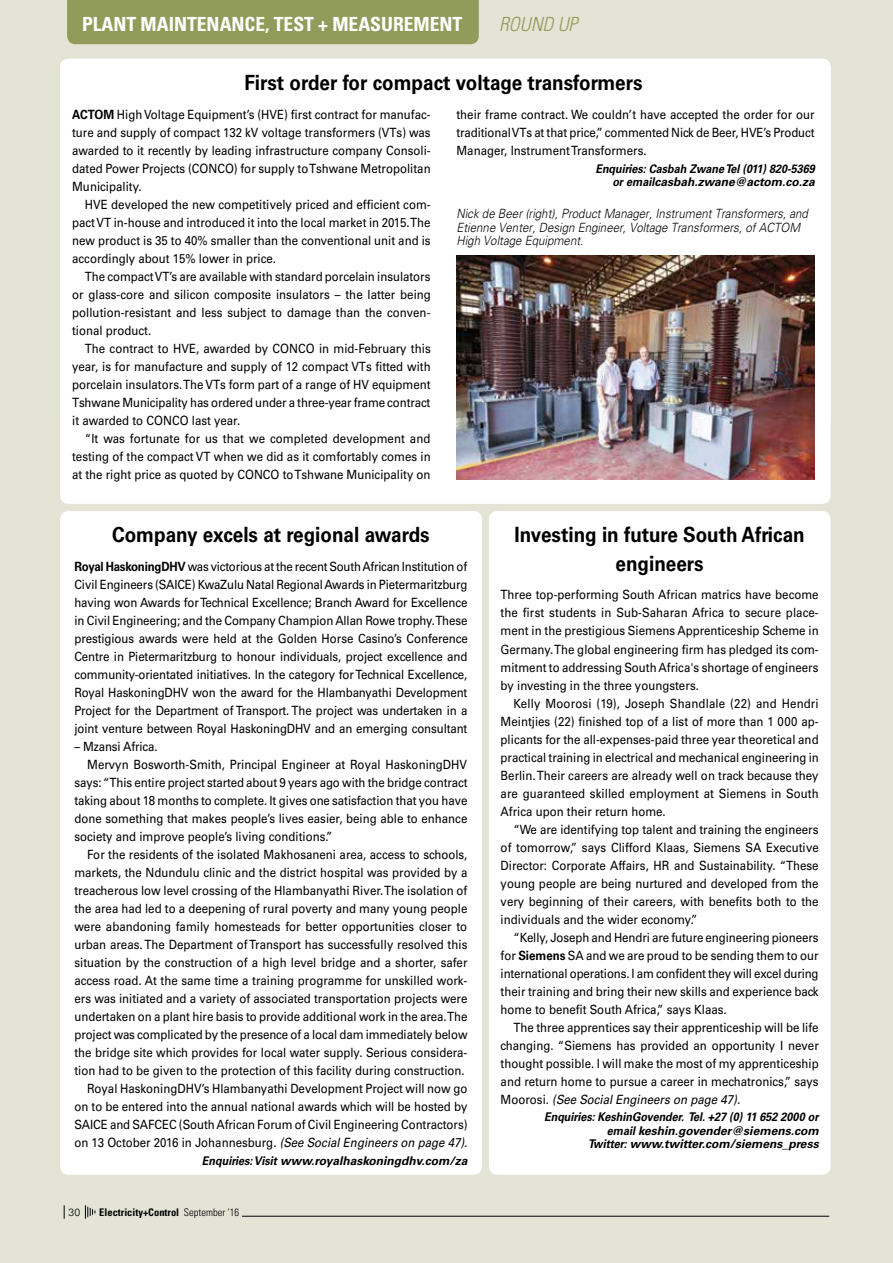
<style>
.page{position:relative;width:893px;height:1263px;background:#e3e4d5}
.page>*{position:absolute;margin:0;border:0;box-sizing:border-box;transform-origin:0 0}
.t1{font:700 21px/28.5px "Univers";color:#000;text-align:center;scale:.9 1}
.t2{font:700 condensed 19.5px "Univers";color:#fff}
.t3{font:italic 300 condensed 19.5px "Univers";color:#919c5a}
.t4{font:12.75px/18px "Univers";color:#000;text-align:justify;scale:.9 1}
.t5{font:italic 300 12.75px/13.5px "Univers";color:#000;scale:.9 1}
.t6{font:italic 700 12px/13.5px "Univers";color:#000;text-align:right;scale:.9 1}
.t7{font:700 condensed 10.5px "Univers";color:#000}
.t8{font:300 10.5px "Univers";color:#000}
.s1{font-weight:700}
.s2{font-style:italic}
.s3{font-weight:300}
</style>
<div class="page">
<div style="left:60px;top:59px;width:771px;height:445px;background:#fff;border-radius:9px"></div>
<div style="left:489px;top:511px;width:342px;height:664px;background:#fff;border-radius:9px"></div>
<div style="left:60px;top:511px;width:422px;height:664px;background:#fff;border-radius:9px"></div>
<div style="left:67px;top:0;width:412px;height:44px;background:#919c5a"></div>
<img style="left:456px;top:255px;width:359px;height:224px">
<hr style="left:242px;top:1216px;width:587px;height:1px;background:#000">
<svg style="left:64px;top:1205px;width:1px;height:13px"></svg>
<svg style="left:85px;top:1205px;width:11px;height:13px"></svg>
<h2 class="t2" style="left:82px;top:12px;width:382px">PLANT MAINTENANCE, TEST + MEASUREMENT</h2>
<h2 class="t3" style="left:499px;top:13px;width:80px">ROUND UP</h2>
<h1 class="t1" style="left:244px;top:69px;width:444px">First order for compact voltage transformers</h1>
<p class="t4" style="left:72px;top:105px;width:400px"><span class="s1">ACTOM</span> High Voltage Equipment’s (HVE) first contract for manufac&shy;ture and supply of compact 132 kV voltage transformers (VTs) was awarded to it recently by leading infrastructure company Consoli&shy;dated Power Projects (CONCO) for supply to Tshwane Metropolitan Municipality.</p>
<p class="t4" style="left:72px;top:195px;width:400px;text-indent:13px">HVE developed the new competitively priced and efficient com&shy;pact VT in-house and introduced it into the local market in 2015. The new product is 35 to 40% smaller than the conventional unit and is accordingly about 15% lower in price.</p>
<p class="t4" style="left:72px;top:267px;width:400px;text-indent:13px">The compact VT’s are available with standard porcelain insulators or glass-core and silicon composite insulators – the latter being pollution-resistant and less subject to damage than the conven&shy;tional product.</p>
<p class="t4" style="left:72px;top:339px;width:400px;text-indent:13px">The contract to HVE, awarded by CONCO in mid-February this year, is for manufacture and supply of 12 compact VTs fitted with porcelain insulators. The VTs form part of a range of HV equipment Tshwane Municipality has ordered under a three-year frame contract it awarded to CONCO last year.</p>
<p class="t4" style="left:72px;top:429px;width:400px;text-indent:13px">“It was fortunate for us that we completed development and testing of the compact VT when we did as it comfortably comes in at the right price as quoted by CONCO to Tshwane Municipality on</p>
<p class="t4" style="left:456px;top:105px;width:399px">their frame contract. We couldn’t have accepted the order for our traditional VTs at that price,” commented Nick de Beer, HVE’s Product Manager, Instrument Transformers.</p>
<p class="t6" style="left:595px;top:162px;width:245px">Enquiries: Casbah Zwane Tel (011) 820-5369 or emailcasbah.zwane@actom.co.za</p>
<p class="t5" style="left:456px;top:207px;width:392px">Nick de Beer (right), Product Manager, Instrument Transformers, and<br>Etienne Venter, Design Engineer, Voltage Transformers, of ACTOM<br>High Voltage Equipment.</p>
<h1 class="t1" style="left:112px;top:521px;width:354px">Company excels at regional awards</h1>
<p class="t4" style="left:74px;top:557px;width:438px"><span class="s1">Royal HaskoningDHV</span> was victorious at the recent South African Institution of Civil Engineers (SAICE) KwaZulu Natal Regional Awards in Pietermaritzburg having won Awards for Technical Excellence; Branch Award for Excellence in Civil Engineering; and the Company Champion Allan Rowe trophy. These prestigious awards were held at the Golden Horse Casino’s Conference Centre in Pietermaritzburg to honour individuals, project excellence and community-orientated initiatives. In the category for Technical Excellence, Royal HaskoningDHV won the award for the Hlambanyathi Development Project for the Department of Transport. The project was undertaken in a joint venture between Royal HaskoningDHV and an emerging consultant</p>
<p class="t4" style="left:74px;top:738px;width:94px">– Mzansi Africa.</p>
<p class="t4" style="left:87px;top:756px;width:424px">Mervyn Bosworth-Smith, Principal Engineer at Royal HaskoningDHV</p>
<p class="t4" style="left:74px;top:774px;width:438px">says: “This entire project started about 9 years ago with the bridge contract</p>
<p class="t4" style="left:74px;top:792px;width:438px">taking about 18 months to complete. It gives one satisfaction that you have</p>
<p class="t4" style="left:74px;top:810px;width:438px">done something that makes people’s lives easier, being able to enhance</p>
<p class="t4" style="left:74px;top:828px;width:288px">society and improve people’s living conditions.”</p>
<p class="t4" style="left:87px;top:846px;width:424px">For the residents of the isolated Makhosaneni area, access to schools,</p>
<p class="t4" style="left:74px;top:864px;width:438px">markets, the Ndundulu clinic and the district hospital was provided by a</p>
<p class="t4" style="left:74px;top:882px;width:438px">treacherous low level crossing of the Hlambanyathi River. The isolation of</p>
<p class="t4" style="left:74px;top:900px;width:438px">the area had led to a deepening of rural poverty and many young people</p>
<p class="t4" style="left:74px;top:918px;width:438px">were abandoning family homesteads for better opportunities closer to</p>
<p class="t4" style="left:74px;top:936px;width:438px">urban areas. The Department of Transport has successfully resolved this</p>
<p class="t4" style="left:74px;top:954px;width:438px">situation by the construction of a high level bridge and a shorter, safer</p>
<p class="t4" style="left:74px;top:972px;width:438px">access road. At the same time a training programme for unskilled work-</p>
<p class="t4" style="left:74px;top:989px;width:438px">ers was initiated and a variety of associated transportation projects were</p>
<p class="t4" style="left:74px;top:1007px;width:438px">undertaken on a plant hire basis to provide additional work in the area. The</p>
<p class="t4" style="left:74px;top:1025px;width:438px">project was complicated by the presence of a local dam immediately below</p>
<p class="t4" style="left:74px;top:1043px;width:438px">the bridge site which provides for local water supply. Serious considera-</p>
<p class="t4" style="left:74px;top:1061px;width:435px">tion had to be given to the protection of this facility during construction.</p>
<p class="t4" style="left:87px;top:1079px;width:424px">Royal HaskoningDHV’s Hlambanyathi Development Project will now go</p>
<p class="t4" style="left:74px;top:1097px;width:438px">on to be entered into the annual national awards which will be hosted by</p>
<p class="t4" style="left:74px;top:1115px;width:438px">SAICE and SAFCEC (South African Forum of Civil Engineering Contractors)</p>
<p class="t4" style="left:74px;top:1133px;width:438px">on 13 October 2016 in Johannesburg. <span class="s2">(See Social Engineers on page 47).</span></p>
<p class="t6" style="left:202px;top:1154px;width:296px">Enquiries: Visit www.royalhaskoningdhv.com/za</p>
<p class="t8" style="left:69px;top:1206px;width:13px">30</p>
<p class="t7" style="left:99px;top:1206px;width:141px">Electricity+Control <span class="s3">September ‘16</span></p>
<h1 class="t1" style="left:515px;top:521px;width:324px">Investing in future South African engineers</h1>
<p class="t4" style="left:501px;top:586px;width:355px">Three top-performing South African matrics have become the first students in Sub-Saharan Africa to secure place&shy;ment in the prestigious Siemens Apprenticeship Scheme in Germany. The global engineering firm has pledged its com&shy;mitment to addressing South Africa's shortage of engineers by investing in the three youngsters.</p>
<p class="t4" style="left:501px;top:694px;width:355px;text-indent:13px">Kelly Moorosi (19), Joseph Shandlale (22) and Hendri Meintjies (22) finished top of a list of more than 1 000 ap&shy;plicants for the all-expenses-paid three year theoretical and practical training in electrical and mechanical engineering in Berlin. Their careers are already well on track because they are guaranteed skilled employment at Siemens in South Africa upon their return home.</p>
<p class="t4" style="left:501px;top:820px;width:355px;text-indent:13px">“We are identifying top talent and training the engineers of tomorrow,” says Clifford Klaas, Siemens SA Executive Director: Corporate Affairs, HR and Sustainability. “These young people are being nurtured and developed from the very beginning of their careers, with benefits both to the individuals and the wider economy.”</p>
<p class="t4" style="left:501px;top:928px;width:355px;text-indent:13px">“Kelly, Joseph and Hendri are future engineering pioneers for <span class="s1">Siemens</span> SA and we are proud to be sending them to our international operations. I am confident they will excel during their training and bring their new skills and experience back home to benefit South Africa,” says Klaas.</p>
<p class="t4" style="left:501px;top:1018px;width:355px;text-indent:13px">The three apprentices say their apprenticeship will be life changing. “Siemens has provided an opportunity I never thought possible. I will make the most of my apprenticeship and return home to pursue a career in mechatronics,” says Moorosi. <span class="s2">(See Social Engineers on page 47).</span></p>
<p class="t6" style="left:544px;top:1110px;width:306px">Enquiries: KeshinGovender. Tel. +27 (0) 11 652 2000 or email keshin.govender@siemens.com<br>Twitter: www.twitter.com/siemens_press</p>
</div>
